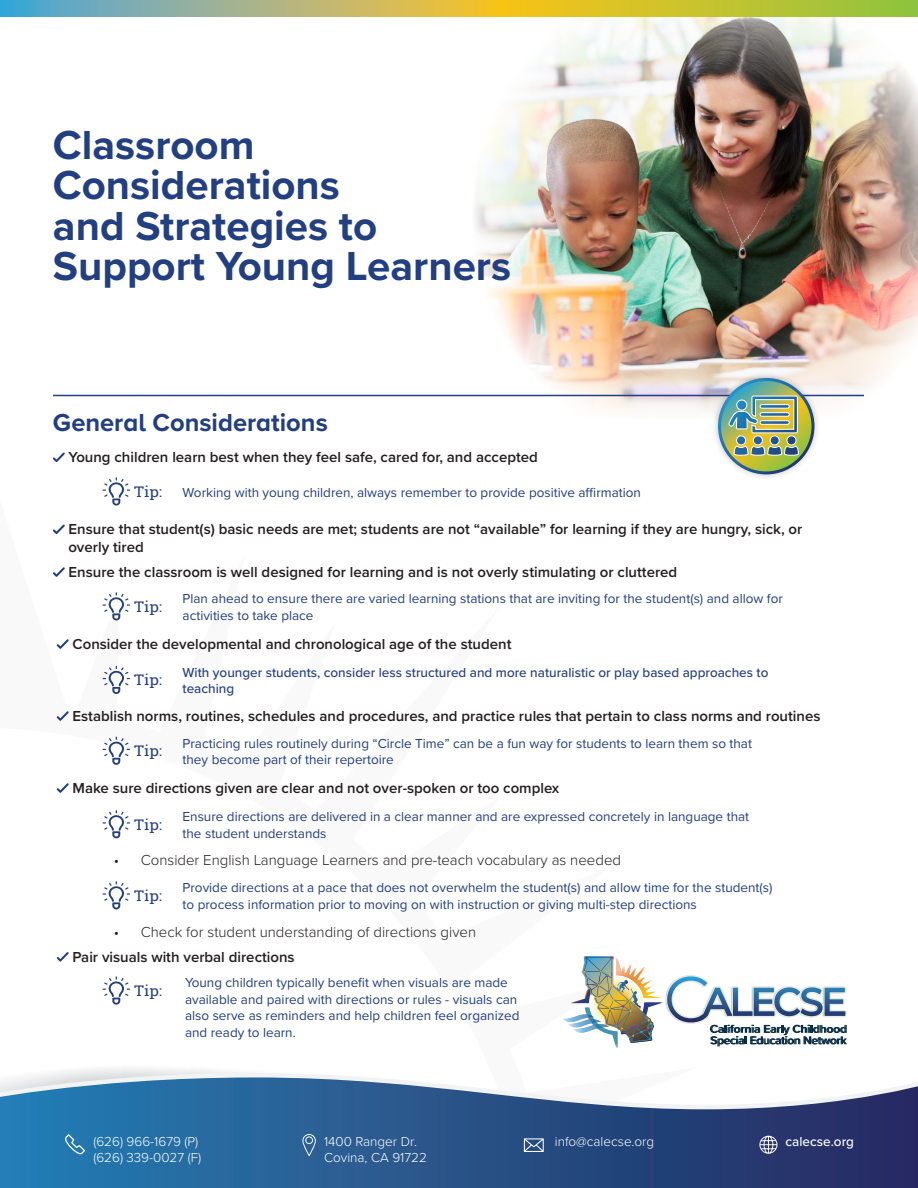
<style>
.page{position:relative;width:918px;height:1188px;background:#fff}
.page>*{position:absolute;margin:0;border:0;box-sizing:border-box;transform-origin:0 0}
.page_heading{font:700 42px/40.5px "Proxima Nova";color:#223f82}
.paragraph_heading{font:700 25.5px "Proxima Nova";color:#223f82}
.paragraph_heading-2{font:600 15px/18px "Proxima Nova";color:#231f20}
.paragraph_heading-3{font:300 15px "Proxima Nova";color:#231f20}
.t1{font:14.55px "Roboto Slab";color:#223f82;scale:1.08 1}
.paragraph_heading-4{font:13.5px/16.5px "Proxima Nova";color:#223f82}
.paragraph_heading-5{font:500 13.5px/16.5px "Proxima Nova";color:#223f82}
.t2{font:300 13.5px/16.2px "Proxima Nova";color:#fff}
.t3{font:500 13.5px "Proxima Nova";color:#fff}
</style>
<div class="page">
<svg style="left:5px;top:1073px;width:655px;height:4px"></svg>
<svg style="left:0;top:1077px;width:918px;height:111px;background:#446c9b"></svg>
<svg style="left:302px;top:1134px;width:14px;height:22px"></svg>
<svg style="left:64px;top:1134px;width:21px;height:20px"></svg>
<svg style="left:524px;top:1138px;width:20px;height:14px"></svg>
<svg style="left:759px;top:1136px;width:19px;height:18px"></svg>
<img style="left:471px;top:16px;width:447px;height:397px">
<img style="left:564px;top:1018px;width:6px;height:4px">
<img style="left:570px;top:956px;width:277px;height:92px">
<svg style="left:0;top:0;width:918px;height:16px;background:#b2ba5e"></svg>
<svg style="left:53px;top:452px;width:12px;height:10px"></svg>
<svg style="left:53px;top:524px;width:12px;height:10px"></svg>
<svg style="left:53px;top:567px;width:12px;height:10px"></svg>
<svg style="left:57px;top:639px;width:12px;height:10px"></svg>
<svg style="left:57px;top:711px;width:12px;height:10px"></svg>
<svg style="left:57px;top:783px;width:12px;height:10px"></svg>
<svg style="left:57px;top:952px;width:12px;height:10px"></svg>
<svg style="left:103px;top:477px;width:27px;height:29px"></svg>
<svg style="left:103px;top:592px;width:27px;height:29px"></svg>
<svg style="left:103px;top:666px;width:27px;height:28px"></svg>
<svg style="left:103px;top:810px;width:27px;height:28px"></svg>
<svg style="left:103px;top:881px;width:27px;height:29px"></svg>
<svg style="left:103px;top:737px;width:27px;height:28px"></svg>
<svg style="left:103px;top:976px;width:27px;height:29px"></svg>
<hr style="left:53px;top:395px;width:811px;height:1px;background:#223f82">
<div style="left:712px;top:371px;width:109px;height:110px;background:#231f20;opacity:.25"></div>
<img style="left:718px;top:378px;width:97px;height:96px">
<h1 class="page_heading" style="left:53px;top:123px;width:288px">Classroom<br>Considerations</h1>
<h1 class="page_heading" style="left:53px;top:204px;width:460px">and Strategies to<br>Support Young Learners</h1>
<h2 class="paragraph_heading" style="left:53px;top:403px;width:276px">General Considerations</h2>
<h2 class="paragraph_heading-2" style="left:69px;top:448px;width:471px">Young children learn best when they feel safe, cared for, and accepted</h2>
<p class="t1" style="left:134px;top:482px;width:27px">Tip:</p>
<h2 class="paragraph_heading-4" style="left:183px;top:484px;width:460px">Working with young children, always remember to provide positive affirmation</h2>
<h2 class="paragraph_heading-2" style="left:68px;top:520px;width:735px">Ensure that student(s) basic needs are met; students are not “available” for learning if they are hungry, sick, or overly tired</h2>
<h2 class="paragraph_heading-2" style="left:69px;top:562px;width:610px">Ensure the classroom is well designed for learning and is not overly stimulating or cluttered</h2>
<p class="t1" style="left:134px;top:597px;width:27px">Tip:</p>
<h2 class="paragraph_heading-4" style="left:183px;top:590px;width:602px">Plan ahead to ensure there are varied learning stations that are inviting for the student(s) and allow for activities to take place</h2>
<h2 class="paragraph_heading-2" style="left:73px;top:634px;width:440px">Consider the developmental and chronological age of the student</h2>
<p class="t1" style="left:134px;top:670px;width:27px">Tip:</p>
<h2 class="paragraph_heading-5" style="left:183px;top:664px;width:587px">With younger students, consider less structured and more naturalistic or play based approaches to teaching</h2>
<h2 class="paragraph_heading-2" style="left:73px;top:706px;width:749px">Establish norms, routines, schedules and procedures, and practice rules that pertain to class norms and routines</h2>
<p class="t1" style="left:134px;top:741px;width:27px">Tip:</p>
<h2 class="paragraph_heading-4" style="left:183px;top:734px;width:571px">Practicing rules routinely during “Circle Time” can be a fun way for students to learn them so that they become part of their repertoire</h2>
<h2 class="paragraph_heading-2" style="left:73px;top:778px;width:488px">Make sure directions given are clear and not over-spoken or too complex</h2>
<p class="t1" style="left:134px;top:814px;width:27px">Tip:</p>
<h2 class="paragraph_heading-4" style="left:183px;top:808px;width:568px">Ensure directions are delivered in a clear manner and are expressed concretely in language that the student understands</h2>
<h2 class="paragraph_heading-3" style="left:114px;top:849px;width:509px">• Consider English Language Learners and pre-teach vocabulary as needed</h2>
<p class="t1" style="left:134px;top:886px;width:27px">Tip:</p>
<h2 class="paragraph_heading-4" style="left:183px;top:879px;width:592px">Provide directions at a pace that does not overwhelm the student(s) and allow time for the student(s) to process information prior to moving on with instruction or giving multi-step directions</h2>
<h2 class="paragraph_heading-3" style="left:114px;top:921px;width:364px">• Check for student understanding of directions given</h2>
<h2 class="paragraph_heading-2" style="left:73px;top:947px;width:224px">Pair visuals with verbal directions</h2>
<p class="t1" style="left:134px;top:981px;width:27px">Tip:</p>
<h2 class="paragraph_heading-4" style="left:185px;top:974px;width:336px">Young children typically benefit when visuals are made available and paired with directions or rules - visuals can also serve as reminders and help children feel organized and ready to learn.</h2>
<p class="t2" style="left:93px;top:1133px;width:109px">(626) 966-1679 (P) (626) 339-0027 (F)</p>
<p class="t2" style="left:324px;top:1133px;width:104px">1400 Ranger Dr.<br>Covina, CA 91722</p>
<p class="t2" style="left:555px;top:1133px;width:101px">info@calecse.org</p>
<p class="t3" style="left:786px;top:1131px;width:70px">calecse.org</p>
</div>
